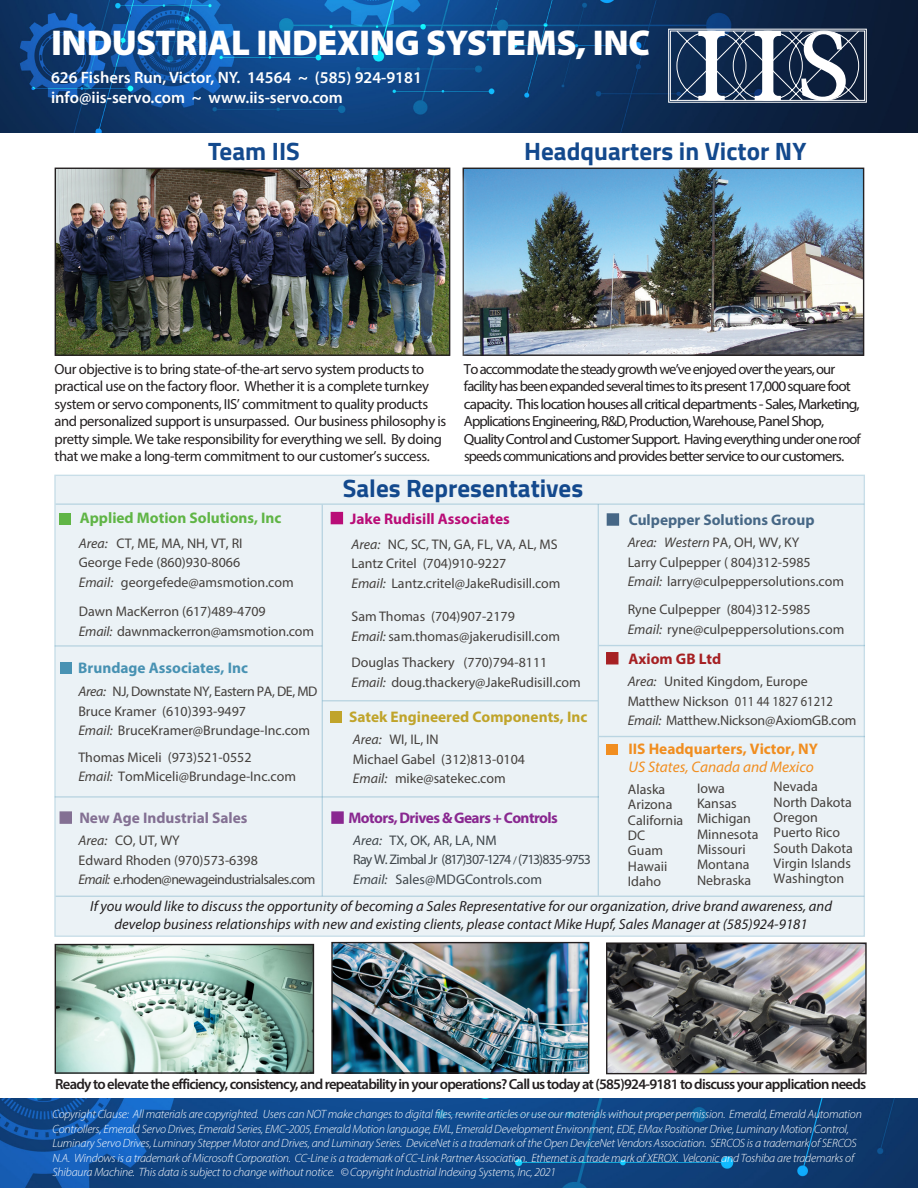
<style>
.page{position:relative;width:918px;height:1188px;background:#fff}
.page>*{position:absolute;margin:0;border:0;box-sizing:border-box;transform-origin:0 0}
.t1{font:900 36px "Myriad Pro";letter-spacing:-.015em;color:#fff}
.t2{font:700 25.05px "Titillium Web";color:#13498d}
.t3{font:600 16.5px "Myriad Pro";color:#fff}
.t4{font:700 15.3px/18.5px "Myriad Pro";color:#f18e20}
.t5{font:700 15.3px "Myriad Pro";color:#c0a42b}
.t6{font:700 15.3px "Myriad Pro";letter-spacing:-.04em;color:#892890}
.t7{font:700 15.3px "Myriad Pro";color:#60b546}
.t8{font:700 15.3px "Myriad Pro";color:#002c56}
.t9{font:700 15.3px "Myriad Pro";color:#b90d77}
.t10{font:700 15.3px "Myriad Pro";color:#4892b3}
.t11{font:700 15.3px "Myriad Pro";color:#837093}
.t12{font:700 15.3px "Myriad Pro";color:#a62023}
.t13{font:14.7px/17.5px "Myriad Pro";letter-spacing:-.06em;color:#231f20}
.t14{font:14.7px/17.5px "Myriad Pro";letter-spacing:-.03em;color:#231f20}
.t15{font:italic 14.7px/17.5px "Myriad Pro";color:#231f20;text-align:center}
.t16{font:600 14.7px "Myriad Pro";letter-spacing:-.05em;color:#231f20}
.t17{font:13.95px/15.3px "Myriad Pro";color:#44403d}
.t18{font:13.95px/19.5px "Myriad Pro";letter-spacing:-.04em;color:#3f464b}
.t19{font:13.95px/19.5px "Myriad Pro";letter-spacing:-.04em;color:#44403d}
.t20{font:italic 300 12px/14.4px "Myriad Pro";letter-spacing:-.015em;color:#fff}
.s1{font-style:italic}
.s2{font-size:11.1px}
.s3{font-weight:400;font-style:italic}
</style>
<div class="page">
<img style="left:468px;top:170px;width:394px;height:184px">
<div style="left:463px;top:168px;width:401px;height:188px;border:1px solid #231f20"></div>
<div style="left:57px;top:170px;width:411px;height:203px;background:#fff"></div>
<img style="left:57px;top:170px;width:391px;height:184px">
<div style="left:55px;top:168px;width:395px;height:188px;border:1px solid #231f20"></div>
<div style="left:54px;top:475px;width:811px;height:462px;background:#ebf2f6"></div>
<div style="left:331px;top:811px;width:13px;height:13px;background:#892890;border:1px solid #892890"></div>
<div style="left:331px;top:512px;width:12px;height:12px;background:#b90d77"></div>
<div style="left:331px;top:711px;width:11px;height:11px;background:#c0a42b"></div>
<div style="left:60px;top:662px;width:11px;height:11px;background:#4892b3"></div>
<div style="left:60px;top:514px;width:11px;height:11px;background:#60b546"></div>
<div style="left:606px;top:652px;width:12px;height:12px;background:#a62023"></div>
<div style="left:606px;top:744px;width:11px;height:11px;background:#f18e20"></div>
<img style="left:57px;top:946px;width:255px;height:126px">
<div style="left:55px;top:944px;width:259px;height:130px;border:1px solid #231f20"></div>
<img style="left:608px;top:944px;width:257px;height:128px">
<div style="left:606px;top:942px;width:261px;height:132px;border:1px solid #231f20"></div>
<div style="left:607px;top:513px;width:12px;height:13px;background:#466786"></div>
<div style="left:60px;top:811px;width:12px;height:13px;background:#837093;border:1px solid #837093"></div>
<img style="left:333px;top:944px;width:254px;height:128px">
<div style="left:331px;top:942px;width:258px;height:132px;border:1px solid #231f20"></div>
<div style="left:46px;top:636px;width:284px;height:20px;background:#ebf2f6"></div>
<hr style="left:55px;top:645px;width:267px;height:2px;background:#4892b3">
<div style="left:46px;top:787px;width:561px;height:20px;background:#ebf2f6"></div>
<hr style="left:55px;top:796px;width:544px;height:2px;background:#4892b3">
<hr style="left:322px;top:700px;width:276px;height:1px;background:#4892b3">
<div style="left:591px;top:636px;width:282px;height:19px;background:#ebf2f6"></div>
<hr style="left:599px;top:645px;width:266px;height:1px;background:#4892b3">
<div style="left:591px;top:727px;width:282px;height:19px;background:#ebf2f6"></div>
<hr style="left:599px;top:736px;width:266px;height:1px;background:#4892b3">
<div style="left:313px;top:497px;width:19px;height:408px;background:#fff;opacity:.75"></div>
<hr style="left:322px;top:505px;width:1px;height:391px;background:#4892b3">
<div style="left:589px;top:496px;width:19px;height:408px;background:#fff;opacity:.75"></div>
<hr style="left:598px;top:504px;width:1px;height:392px;background:#4892b3">
<div style="left:48px;top:494px;width:824px;height:20px;background:#ebf2f6"></div>
<hr style="left:56px;top:503px;width:808px;height:2px;background:#4892b3">
<div style="left:48px;top:886px;width:824px;height:20px;background:#fff;opacity:.75"></div>
<hr style="left:56px;top:896px;width:808px;height:1px;background:#4892b3">
<img style="left:0;top:1099px;width:918px;height:89px">
<img style="left:0;top:0;width:918px;height:132px">
<div style="left:668px;top:29px;width:199px;height:74px;border:1px solid #fff"></div>
<div style="left:670px;top:31px;width:195px;height:70px;border:1px solid #fff"></div>
<svg style="left:676px;top:30px;width:184px;height:72px"></svg>
<p class="t1" style="left:51px;top:19px;width:601px">INDUSTRIAL INDEXING SYSTEMS, INC</p>
<p class="t3" style="left:51px;top:67px;width:372px">626 Fishers Run, Victor, NY. 14564 ~ (585) 924-9181</p>
<p class="t3" style="left:51px;top:87px;width:293px">info@iis-servo.com ~ www.iis-servo.com</p>
<p class="t2" style="left:208px;top:132px;width:93px">Team IIS</p>
<p class="t2" style="left:524px;top:132px;width:284px">Headquarters in Victor NY</p>
<p class="t14" style="left:55px;top:360px;width:393px">Our objective is to bring state-of-the-art servo system products to practical use on the factory floor. Whether it is a complete turnkey system or servo components, IIS’ commitment to quality products and personalized support is unsurpassed. Our business philosophy is pretty simple. We take responsibility for everything we sell. By doing that we make a long-term commitment to our customer’s success.</p>
<p class="t13" style="left:464px;top:360px;width:398px">To accommodate the steady growth we’ve enjoyed over the years, our facility has been expanded several times to its present 17,000 square foot capacity. This location houses all critical departments - Sales, Marketing, Applications Engineering, R&amp;D, Production, Warehouse, Panel Shop, Quality Control and Customer Support. Having everything under one roof speeds communicationsand provides better service to our customers.</p>
<p class="t7" style="left:80px;top:508px;width:203px">Applied Motion Solutions, Inc</p>
<p class="t17" style="left:79px;top:533px;width:216px;line-height:19.5px"><span class="s1">Area:</span> CT, ME, MA, NH, VT, RI<br>George Fede (860)930-8066<br><span class="s1">Email:</span> georgefede@amsmotion.com</p>
<p class="t17" style="left:79px;top:601px;width:237px;line-height:19.5px">Dawn MacKerron (617)489-4709<br><span class="s1">Email:</span> dawnmackerron@amsmotion.com</p>
<p class="t10" style="left:78px;top:658px;width:171px">Brundage Associates, Inc</p>
<p class="t17" style="left:78px;top:682px;width:241px;line-height:19.5px"><span class="s1">Area:</span> NJ, Downstate NY, Eastern PA, DE, MD<br>Bruce Kramer (610)393-9497<br><span class="s1">Email:</span> BruceKramer@Brundage-Inc.com</p>
<p class="t17" style="left:78px;top:747px;width:219px;line-height:19.5px">Thomas Miceli (973)521-0552<br><span class="s1">Email:</span> TomMiceli@Brundage-Inc.com</p>
<p class="t11" style="left:79px;top:808px;width:170px">New Age Industrial Sales</p>
<p class="t19" style="left:79px;top:831px;width:238px"><span class="s1">Area:</span> CO, UT, WY<br>Edward Rhoden (970)573-6398<br><span class="s1">Email:</span> e.rhoden@newageindustrialsales.com</p>
<p class="t2" style="left:343px;top:469px;width:242px">Sales Representatives</p>
<p class="t9" style="left:350px;top:509px;width:161px">Jake Rudisill Associates</p>
<p class="t17" style="left:351px;top:534px;width:211px;line-height:19.5px"><span class="s1">Area:</span> NC, SC, TN, GA, FL, VA, AL, MS<br>Lantz Critel (704)910-9227<br><span class="s1">Email:</span> Lantz.critel@JakeRudisill.com</p>
<p class="t17" style="left:351px;top:607px;width:210px;line-height:19.5px">Sam Thomas (704)907-2179<br><span class="s1">Email:</span> sam.thomas@jakerudisill.com</p>
<p class="t17" style="left:351px;top:653px;width:231px;line-height:19.5px">Douglas Thackery (770)794-8111<br><span class="s1">Email:</span> doug.thackery@JakeRudisill.com</p>
<p class="t5" style="left:349px;top:707px;width:240px">Satek Engineered Components, Inc</p>
<p class="t17" style="left:353px;top:729px;width:174px;line-height:19.5px"><span class="s1">Area:</span> WI, IL, IN<br>Michael Gabel (312)813-0104<br><span class="s1">Email:</span> mike@satekec.com</p>
<p class="t6" style="left:349px;top:808px;width:211px">Motors, Drives &amp; Gears + Controls</p>
<p class="t18" style="left:353px;top:830px;width:239px"><span class="s1">Area:</span> TX, OK, AR, LA, NM<br>Ray W. Zimbal Jr (817)307-1274 <span class="s2">/</span> (713)835-9753<br><span class="s1">Email:</span> Sales@MDGControls.com</p>
<p class="t8" style="left:629px;top:510px;width:187px">Culpepper Solutions Group</p>
<p class="t17" style="left:628px;top:533px;width:218px;line-height:19.5px"><span class="s1">Area: Western</span> PA, OH, WV, KY<br>Larry Culpepper ( 804)312-5985<br><span class="s1">Email:</span> larry@culpeppersolutions.com</p>
<p class="t17" style="left:628px;top:600px;width:218px;line-height:19.5px">Ryne Culpepper (804)312-5985<br><span class="s1">Email:</span> ryne@culpeppersolutions.com</p>
<p class="t12" style="left:629px;top:649px;width:94px">Axiom GB Ltd</p>
<p class="t17" style="left:628px;top:671px;width:230px;line-height:19.5px"><span class="s1">Area:</span> United Kingdom, Europe<br>Matthew Nickson 011 44 1827 61212<br><span class="s1">Email:</span> Matthew.Nickson@AxiomGB.com</p>
<p class="t4" style="left:629px;top:739px;width:191px">IIS Headquarters, Victor, NY<br><span class="s3">US States, Canada and Mexico</span></p>
<p class="t17" style="left:697px;top:780px;width:63px">Iowa<br>Kansas<br>Michigan<br>Minnesota<br>Missouri<br>Montana<br>Nebraska</p>
<p class="t17" style="left:774px;top:779px;width:81px">Nevada<br>North Dakota<br>Oregon<br>Puerto Rico<br>South Dakota<br>Virgin Islands<br>Washington</p>
<p class="t17" style="left:628px;top:781px;width:57px">Alaska<br>Arizona<br>California<br>DC<br>Guam<br>Hawaii<br>Idaho</p>
<p class="t15" style="left:90px;top:897px;width:743px">If you would like to discuss the opportunity of becoming a Sales Representative for our organization, drive brand awareness, and develop business relationships with new and existing clients, please contact Mike Hupf, Sales Manager at (585)924-9181</p>
<p class="t16" style="left:55px;top:1075px;width:813px">Ready to elevate the efficiency, consistency, and repeatability in your operations? Call us today at (585)924-9181 to discuss your application needs</p>
<p class="t20" style="left:52px;top:1107px;width:811px">Copyright Clause: All materials are copyrighted. Users can NOT make changes to digital files, rewrite articles or use our materials without proper permission. Emerald, Emerald Automation Controllers, Emerald Servo Drives, Emerald Series, EMC-2005, Emerald Motion language, EML, Emerald Development Environment, EDE, EMax Positioner Drive, Luminary Motion Control, Luminary Servo Drives, Luminary Stepper Motor and Drives, and Luminary Series. DeviceNet is a trademark of the Open DeviceNet Vendors Association. SERCOS is a trademark of SERCOS N.A. Windows is a trademark of Microsoft Corporation. CC-Line is a trademark of CC-Link Partner Association. Ethernet is a trade mark of XEROX. Velconic and Toshiba are trademarks of Shibaura Machine. This data is subject to change without notice. © Copyright Industrial Indexing Systems, Inc, 2021</p>
</div>
